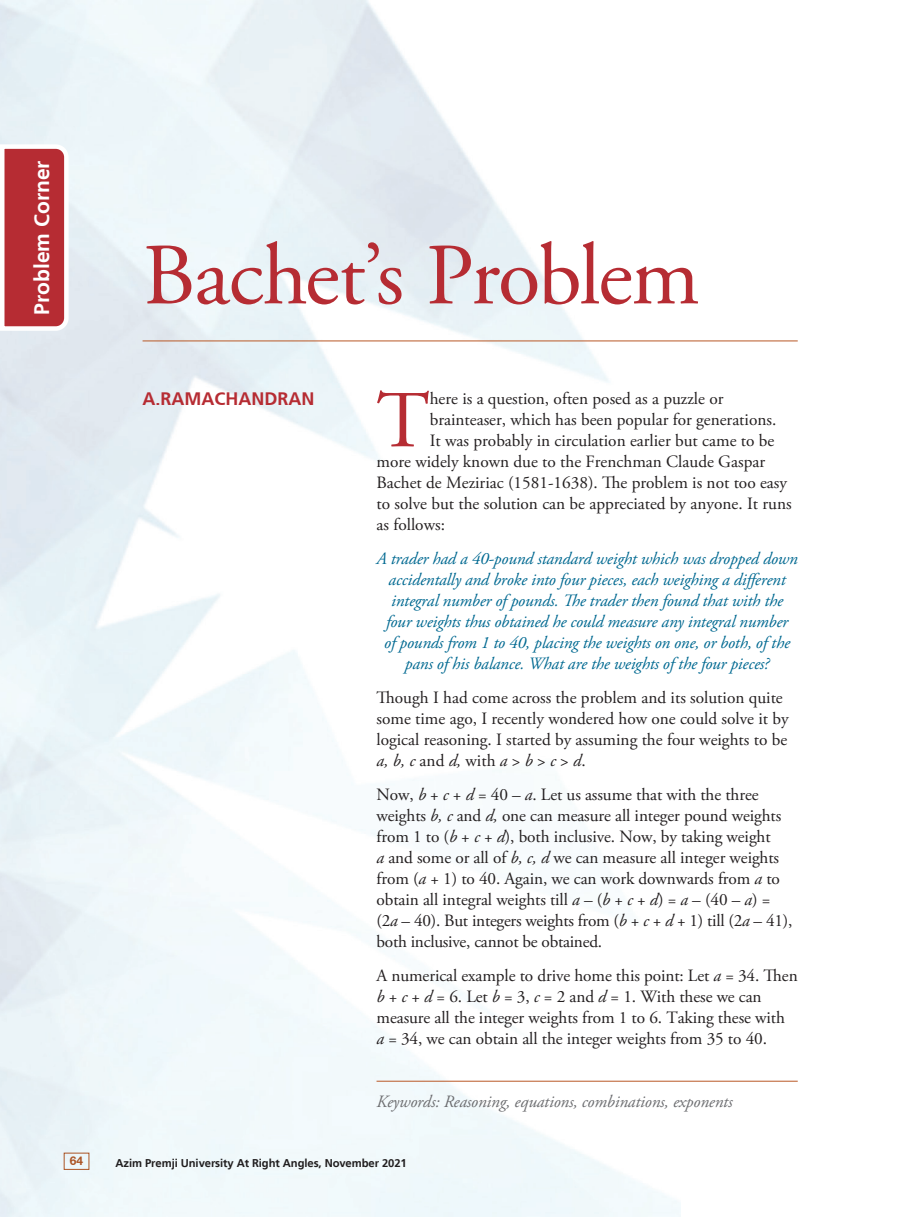
<style>
.page{position:relative;width:919px;height:1217px;background:#fff}
.page>*{position:absolute;margin:0;border:0;box-sizing:border-box;transform-origin:0 0}
.Bodytext{font:87px "Adobe Garamond Pro";letter-spacing:-.02em;color:#b62c33}
.Dropcaps{font:80.55px "Adobe Garamond Pro";color:#b62c33}
.t1{font:700 21px "Frutiger LT";color:#fff}
.t2{font:700 18px "Frutiger CE";color:#b62c33}
.Bodytext-2{font:17.25px/21px "Adobe Garamond Pro";letter-spacing:-.005em;color:#231f20}
.Bodytext-3{font:italic 17.25px/21px "Adobe Garamond Pro";letter-spacing:-.01em;color:#006991;text-align:center}
.Dropcaps-2{font:17.25px "Adobe Garamond Pro";color:#231f20}
.t3{font:italic 17.25px "Adobe Garamond Pro";letter-spacing:-.01em;color:#6c6d70}
.t4{font:700 12px "Helvetica Neue CE";color:#b95826}
.t5{font:700 11.25px "Frutiger LT";letter-spacing:-.01em;color:#231f20}
.s1{font-style:italic}
</style>
<div class="page">
<img style="left:0;top:0;width:680px;height:1216px">
<hr style="left:142px;top:340px;width:655px;height:1px;background:#b95826">
<hr style="left:376px;top:1080px;width:421px;height:1px;background:#b95826">
<svg style="left:0;top:142px;width:71px;height:191px;background:#c4595f"></svg>
<p class="t1" style="left:29px;top:314px;width:155px;rotate:-90deg">Problem Corner</p>
<p class="Bodytext" style="left:143px;top:223px;width:558px">Bachet’s Problem</p>
<p class="t2" style="left:142px;top:388px;width:173px">A.RAMACHANDRAN</p>
<p class="Dropcaps" style="left:376px;top:372px;width:55px">T</p>
<p class="Dropcaps-2" style="left:429px;top:388px;width:295px">here is a question, often posed as a puzzle or</p>
<p class="Dropcaps-2" style="left:429px;top:409px;width:348px">brainteaser, which has been popular for generations.</p>
<p class="Dropcaps-2" style="left:429px;top:430px;width:346px">It was probably in circulation earlier but came to be</p>
<p class="Dropcaps-2" style="left:376px;top:451px;width:390px">more widely known due to the Frenchman Claude Gaspar</p>
<p class="Dropcaps-2" style="left:376px;top:472px;width:412px">Bachet de Meziriac (1581-1638). The problem is not too easy</p>
<p class="Dropcaps-2" style="left:376px;top:493px;width:416px">to solve but the solution can be appreciated by anyone. It runs</p>
<p class="Dropcaps-2" style="left:376px;top:514px;width:70px">as follows:</p>
<p class="Bodytext-3" style="left:376px;top:548px;width:422px">A trader had a 40-pound standard weight which was dropped down accidentally and broke into four pieces, each weighing a different integral number of pounds. The trader then found that with the four weights thus obtained he could measure any integral number<br>of pounds from 1 to 40, placing the weights on one, or both, of the pans of his balance. What are the weights of the four pieces?</p>
<p class="Bodytext-2" style="left:376px;top:687px;width:413px">Though I had come across the problem and its solution quite some time ago, I recently wondered how one could solve it by logical reasoning. I started by assuming the four weights to be <span class="s1">a, b, c</span> and <span class="s1">d,</span> with <span class="s1">a</span> &gt; <span class="s1">b</span> &gt; <span class="s1">c</span> &gt; <span class="s1">d</span>.</p>
<p class="Bodytext-2" style="left:376px;top:784px;width:417px">Now, <span class="s1">b</span> + <span class="s1">c</span> + <span class="s1">d</span> = 40 – <span class="s1">a</span>. Let us assume that with the three weights <span class="s1">b, c</span> and <span class="s1">d,</span> one can measure all integer pound weights from 1 to (<span class="s1">b</span> + <span class="s1">c</span> + <span class="s1">d</span>), both inclusive. Now, by taking weight<br><span class="s1">a</span> and some or all of <span class="s1">b, c, d</span> we can measure all integer weights from (<span class="s1">a</span> + 1) to 40. Again, we can work downwards from <span class="s1">a</span> to obtain all integral weights till <span class="s1">a</span> – (<span class="s1">b</span> + <span class="s1">c</span> + <span class="s1">d</span>) = <span class="s1">a</span> – (40 – <span class="s1">a</span>) = (2<span class="s1">a</span> – 40). But integers weights from (<span class="s1">b</span> + <span class="s1">c</span> + <span class="s1">d</span> + 1) till (2<span class="s1">a</span> – 41), both inclusive, cannot be obtained.</p>
<p class="Bodytext-2" style="left:376px;top:965px;width:422px">A numerical example to drive home this point: Let <span class="s1">a</span> = 34. Then <span class="s1">b</span> + <span class="s1">c</span> + <span class="s1">d</span> = 6. Let <span class="s1">b</span> = 3, <span class="s1">c</span> = 2 and <span class="s1">d</span> = 1. With these we can measure all the integer weights from 1 to 6. Taking these with<br><span class="s1">a</span> = 34, we can obtain all the integer weights from 35 to 40.</p>
<p class="t3" style="left:376px;top:1090px;width:357px">Keywords: Reasoning, equations, combinations, exponents</p>
<p class="t4" style="left:70px;top:1153px;width:15px">64</p>
<p class="t5" style="left:116px;top:1156px;width:293px">Azim Premji University At Right Angles, November 2021</p>
</div>
